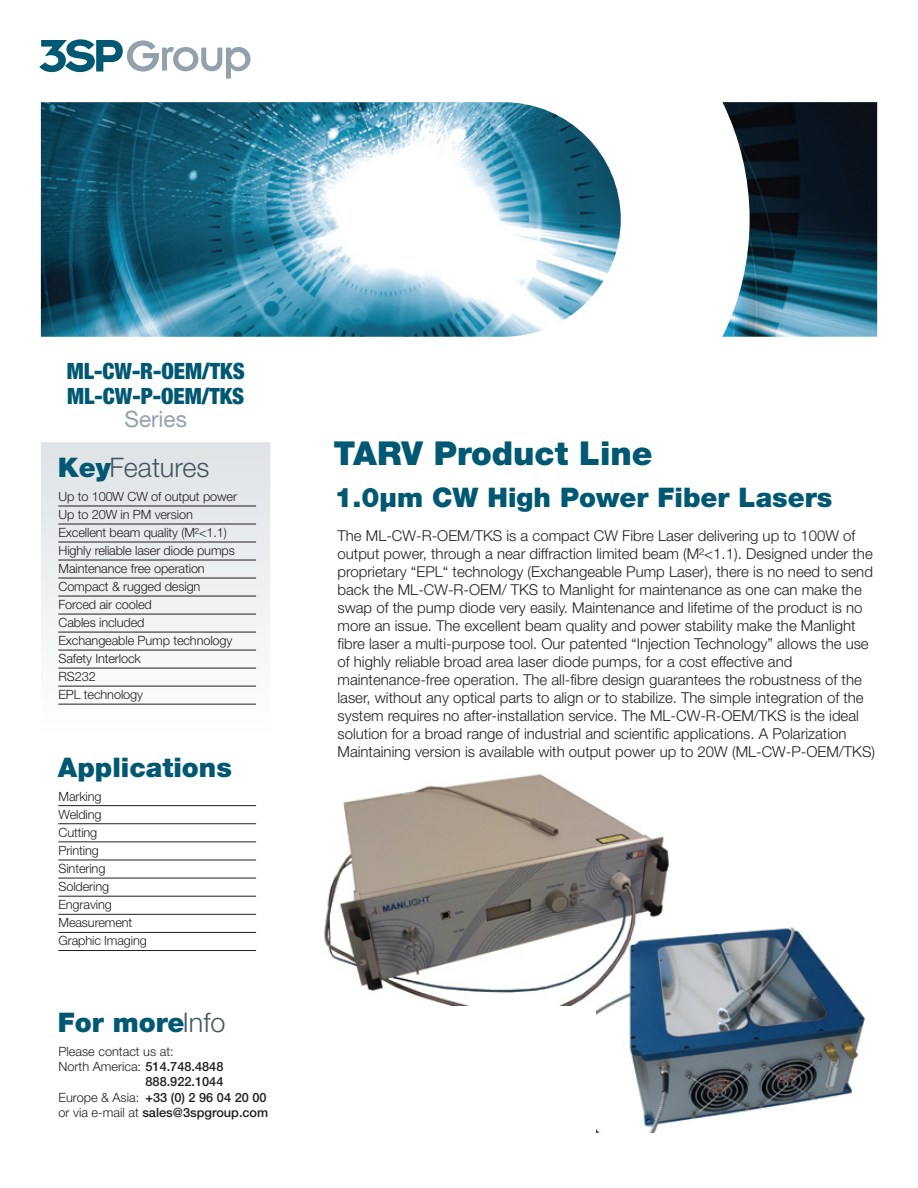
<style>
.page{position:relative;width:918px;height:1188px;background:#fff}
.page>*{position:absolute;margin:0;border:0;box-sizing:border-box;transform-origin:0 0}
.t1{font:900 33px "Helvetica Neue";color:#005872}
.t2{font:900 27px "Helvetica Neue";color:#005872}
.t3{font:300 27px "Helvetica Neue";color:#445761}
.t4{font:900 condensed 22.5px/25.5px "Helvetica Neue";color:#005872}
.t5{font:22.5px "Helvetica Neue";color:#93a1ad}
.t6{font:300 15px/18px "Helvetica Neue";color:#221e1f}
.t7{font:300 12.75px/18px "Helvetica Neue";letter-spacing:-.01em;color:#221e1f}
.t8{font:500 12.75px "Helvetica Neue";color:#221e1f}
.s1{font-weight:900;color:#005872}
.s2{font-weight:300;color:#445761}
.s3{font-weight:500}
.s4{font-weight:300}
</style>
<div class="page">
<img style="left:597px;top:927px;width:268px;height:206px">
<img style="left:324px;top:773px;width:386px;height:233px">
<div style="left:41px;top:442px;width:229px;height:293px;background:linear-gradient(to bottom,#dee3e6,#fff)"></div>
<img style="left:41px;top:102px;width:836px;height:235px">
<svg style="left:39px;top:39px;width:212px;height:40px"></svg>
<hr style="left:58px;top:524px;width:198px;height:1px;background:#221e1f">
<hr style="left:58px;top:506px;width:198px;height:1px;background:#221e1f">
<hr style="left:58px;top:542px;width:198px;height:1px;background:#221e1f">
<hr style="left:58px;top:560px;width:198px;height:1px;background:#221e1f">
<hr style="left:58px;top:578px;width:198px;height:1px;background:#221e1f">
<hr style="left:58px;top:596px;width:198px;height:1px;background:#221e1f">
<hr style="left:58px;top:614px;width:198px;height:1px;background:#221e1f">
<hr style="left:58px;top:632px;width:198px;height:1px;background:#221e1f">
<hr style="left:58px;top:650px;width:198px;height:1px;background:#221e1f">
<hr style="left:58px;top:668px;width:198px;height:1px;background:#221e1f">
<hr style="left:58px;top:686px;width:198px;height:1px;background:#221e1f">
<hr style="left:58px;top:704px;width:198px;height:1px;background:#221e1f">
<hr style="left:58px;top:805px;width:198px;height:1px;background:#221e1f">
<hr style="left:58px;top:823px;width:198px;height:1px;background:#221e1f">
<hr style="left:58px;top:841px;width:198px;height:1px;background:#221e1f">
<hr style="left:58px;top:860px;width:198px;height:1px;background:#221e1f">
<hr style="left:58px;top:878px;width:198px;height:1px;background:#221e1f">
<hr style="left:58px;top:896px;width:198px;height:1px;background:#221e1f">
<hr style="left:58px;top:914px;width:198px;height:1px;background:#221e1f">
<hr style="left:58px;top:932px;width:198px;height:1px;background:#221e1f">
<hr style="left:58px;top:950px;width:198px;height:1px;background:#221e1f">
<h3 class="t4" style="left:67px;top:358px;width:180px">ML-CW-R-OEM/TKS<br>ML-CW-P-OEM/TKS</h3>
<h3 class="t5" style="left:124px;top:405px;width:64px">Series</h3>
<h2 class="t3" style="left:58px;top:451px;width:153px"><span class="s1">Key</span>Features</h2>
<p class="t7" style="left:59px;top:487px;width:180px">Up to 100W CW of output power<br>Up to 20W in PM version<br>Excellent beam quality (M²&lt;1.1)<br>Highly reliable laser diode pumps<br>Maintenance free operation<br>Compact &amp; rugged design<br>Forced air cooled<br>Cables included<br>Exchangeable Pump technology<br>Safety Interlock<br>RS232<br>EPL technology</p>
<h2 class="t2" style="left:58px;top:751px;width:175px">Applications</h2>
<p class="t7" style="left:59px;top:787px;width:90px">Marking<br>Welding<br>Cutting<br>Printing<br>Sintering<br>Soldering<br>Engraving<br>Measurement<br>Graphic Imaging</p>
<h2 class="t2" style="left:58px;top:1006px;width:169px">For more<span class="s2">Info</span></h2>
<p class="t7" style="left:59px;top:1042px;width:117px">Please contact us at:</p>
<p class="t7" style="left:59px;top:1057px;width:166px">North America: <span class="s3">514.748.4848</span></p>
<p class="t8" style="left:146px;top:1074px;width:79px">888.922.1044</p>
<p class="t8" style="left:59px;top:1089px;width:210px"><span class="s4">Europe &amp; Asia:</span> +33 (0) 2 96 04 20 00</p>
<p class="t8" style="left:59px;top:1105px;width:211px"><span class="s4">or via e-mail at</span> sales@3spgroup.com</p>
<h1 class="t1" style="left:334px;top:434px;width:320px">TARV Product Line</h1>
<h2 class="t2" style="left:334px;top:481px;width:499px">1.0µm CW High Power Fiber Lasers</h2>
<p class="t6" style="left:338px;top:526px;width:539px">The ML-CW-R-OEM/TKS is a compact CW Fibre Laser delivering up to 100W of output power, through a near diffraction limited beam (M²&lt;1.1). Designed under the proprietary “EPL“ technology (Exchangeable Pump Laser), there is no need to send back the ML-CW-R-OEM/ TKS to Manlight for maintenance as one can make the swap of the pump diode very easily. Maintenance and lifetime of the product is no more an issue. The excellent beam quality and power stability make the Manlight fibre laser a multi-purpose tool. Our patented “Injection Technology” allows the use of highly reliable broad area laser diode pumps, for a cost effective and maintenance-free operation. The all-fibre design guarantees the robustness of the laser, without any optical parts to align or to stabilize. The simple integration of the system requires no after-installation service. The ML-CW-R-OEM/TKS is the ideal solution for a broad range of industrial and scientific applications. A Polarization Maintaining version is available with output power up to 20W (ML-CW-P-OEM/TKS)</p>
</div>
